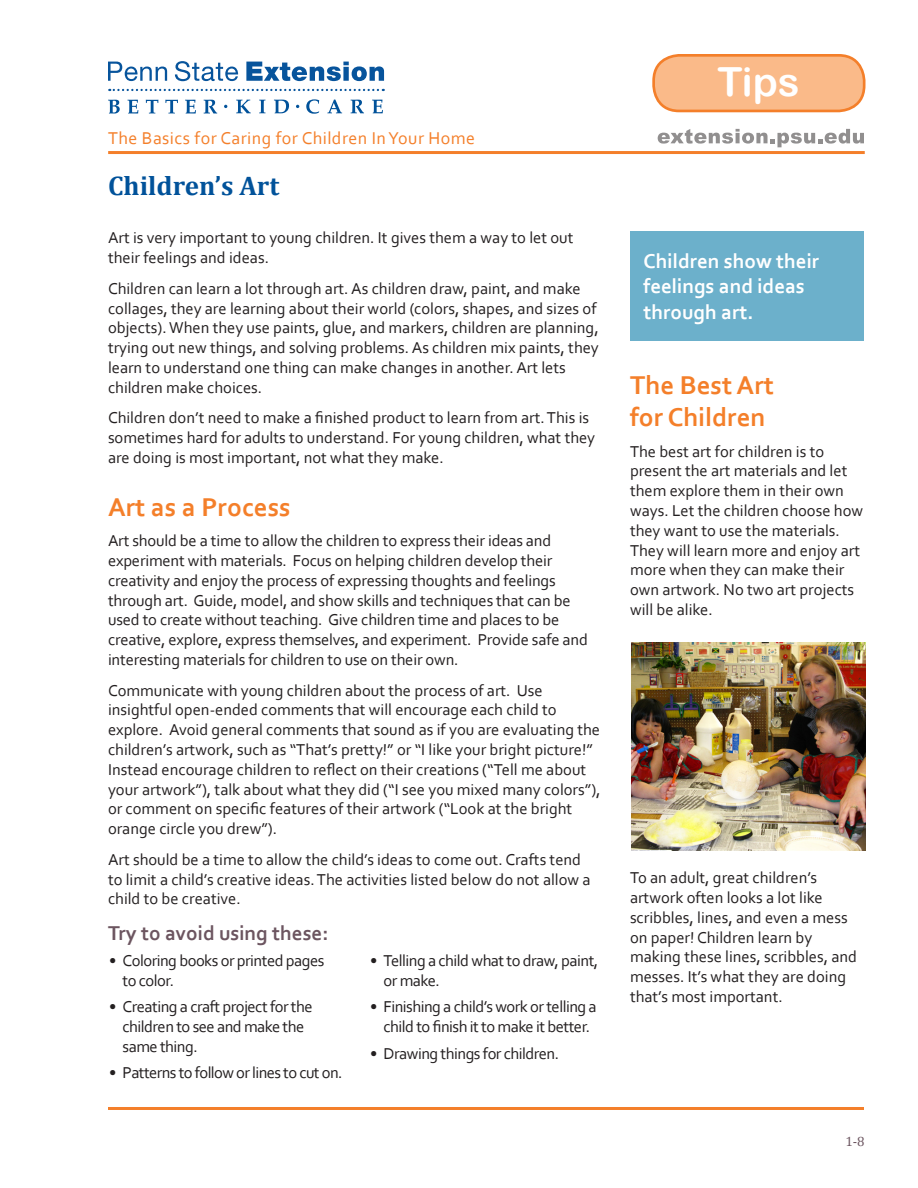
<style>
.page{position:relative;width:918px;height:1188px;background:#fff}
.page>*{position:absolute;margin:0;border:0;box-sizing:border-box;transform-origin:0 0}
.t1{font:40.05px "Arial Rounded MT Bold";color:#fff}
.heading1{font:700 27px/32.4px "Corbel";color:#f47f2a}
.large_headline{font:700 27px "Cambria";color:#01529a}
.heading2{font:700 21px/25.2px "Corbel";color:#fff}
.t2{font:700 21px "Corbel";color:#6c5560}
.t3{font:18px "Corbel";letter-spacing:.025em;color:#f47f2a}
.body_bullets{font:16.5px/19.8px "Corbel";color:#231f20}
.body_bullets-2{font:16.5px/19.8px "Corbel";letter-spacing:-.03em;color:#231f20}
.body_bullets-3{font:16.5px "Corbel";letter-spacing:-.035em;color:#231f20}
.t4{font:13.5px "Cambria";color:#6c5560}
</style>
<div class="page">
<hr style="left:108px;top:151px;width:757px;height:3px;background:#f47f2a">
<hr style="left:108px;top:1107px;width:756px;height:3px;background:#f47f2a">
<svg style="left:658px;top:129px;width:206px;height:18px"></svg>
<svg style="left:108px;top:100px;width:12px;height:14px"></svg>
<svg style="left:128px;top:100px;width:10px;height:14px"></svg>
<svg style="left:146px;top:100px;width:12px;height:14px"></svg>
<svg style="left:165px;top:100px;width:13px;height:14px"></svg>
<svg style="left:185px;top:100px;width:11px;height:14px"></svg>
<svg style="left:204px;top:100px;width:13px;height:14px"></svg>
<svg style="left:236px;top:100px;width:15px;height:13px"></svg>
<svg style="left:259px;top:100px;width:6px;height:13px"></svg>
<svg style="left:274px;top:100px;width:15px;height:13px"></svg>
<svg style="left:306px;top:99px;width:13px;height:15px"></svg>
<svg style="left:327px;top:100px;width:15px;height:13px"></svg>
<svg style="left:351px;top:100px;width:13px;height:13px"></svg>
<svg style="left:372px;top:100px;width:11px;height:13px"></svg>
<svg style="left:108px;top:61px;width:276px;height:20px"></svg>
<svg style="left:109px;top:89px;width:275px;height:2px"></svg>
<div style="left:654px;top:55px;width:210px;height:56px;background:#faba89;border-radius:26px"></div>
<div style="left:652px;top:54px;width:214px;height:58px;border:3px solid #f47f2a;border-radius:26px"></div>
<div style="left:630px;top:231px;width:234px;height:109px;background:#6cb0cb"></div>
<img style="left:632px;top:642px;width:234px;height:209px">
<p class="t3" style="left:108px;top:127px;width:369px">The Basics for Caring for Children In Your Home</p>
<p class="large_headline" style="left:108px;top:167px;width:173px">Children’s Art</p>
<p class="body_bullets" style="left:108px;top:228px;width:467px">Art is very important to young children. It gives them a way to let out their feelings and ideas.</p>
<p class="body_bullets" style="left:108px;top:278px;width:492px">Children can learn a lot through art. As children draw, paint, and make collages, they are learning about their world (colors, shapes, and sizes of objects). When they use paints, glue, and markers, children are planning, trying out new things, and solving problems. As children mix paints, they learn to understand one thing can make changes in another. Art lets children make choices.</p>
<p class="body_bullets" style="left:108px;top:408px;width:489px">Children don’t need to make a finished product to learn from art. This is sometimes hard for adults to understand. For young children, what they are doing is most important, not what they make.</p>
<p class="heading1" style="left:108px;top:490px;width:184px">Art as a Process</p>
<p class="body_bullets" style="left:108px;top:530px;width:481px">Art should be a time to allow the children to express their ideas and experiment with materials. Focus on helping children develop their creativity and enjoy the process of expressing thoughts and feelings through art. Guide, model, and show skills and techniques that can be used to create without teaching. Give children time and places to be creative, explore, express themselves, and experiment. Provide safe and interesting materials for children to use on their own.</p>
<p class="body_bullets" style="left:108px;top:680px;width:494px">Communicate with young children about the process of art. Use insightful open-ended comments that will encourage each child to explore. Avoid general comments that sound as if you are evaluating the children’s artwork, such as “That’s pretty!” or “I like your bright picture!” Instead encourage children to reflect on their creations (“Tell me about your artwork”), talk about what they did (“I see you mixed many colors”), or comment on specific features of their artwork (“Look at the bright orange circle you drew”).</p>
<p class="body_bullets" style="left:108px;top:849px;width:484px">Art should be a time to allow the child’s ideas to come out. Crafts tend to limit a child’s creative ideas. The activities listed below do not allow a child to be creative.</p>
<p class="t2" style="left:108px;top:920px;width:222px">Try to avoid using these:</p>
<p class="body_bullets-2" style="left:123px;top:950px;width:203px;text-indent:-14px">• Coloring books or printed pages to color.</p>
<p class="body_bullets-2" style="left:123px;top:996px;width:192px;text-indent:-14px">• Creating a craft project for the children to see and make the same thing.</p>
<p class="body_bullets-3" style="left:109px;top:1063px;width:235px">• Patterns to follow or lines to cut on.</p>
<p class="body_bullets-2" style="left:384px;top:950px;width:216px;text-indent:-14px">• Telling a child what to draw, paint, or make.</p>
<p class="body_bullets-2" style="left:370px;top:996px;width:228px;text-align:center">• Finishing a child’s work or telling a child to finish it to make it better.</p>
<p class="body_bullets-2" style="left:370px;top:1043px;width:191px">• Drawing things for children.</p>
<p class="t1" style="left:717px;top:58px;width:84px">Tips</p>
<p class="heading2" style="left:644px;top:248px;width:177px">Children show their feelings and ideas through art.</p>
<p class="heading1" style="left:630px;top:368px;width:146px">The Best Art for Children</p>
<p class="body_bullets" style="left:630px;top:441px;width:235px">The best art for children is to present the art materials and let them explore them in their own ways. Let the children choose how they want to use the materials.<br>They will learn more and enjoy art more when they can make their own artwork. No two art projects will be alike.</p>
<p class="body_bullets" style="left:630px;top:867px;width:229px">To an adult, great children’s artwork often looks a lot like scribbles, lines, and even a mess on paper! Children learn by making these lines, scribbles, and messes. It’s what they are doing that’s most important.</p>
<p class="t4" style="left:845px;top:1133px;width:21px">1-8</p>
</div>
